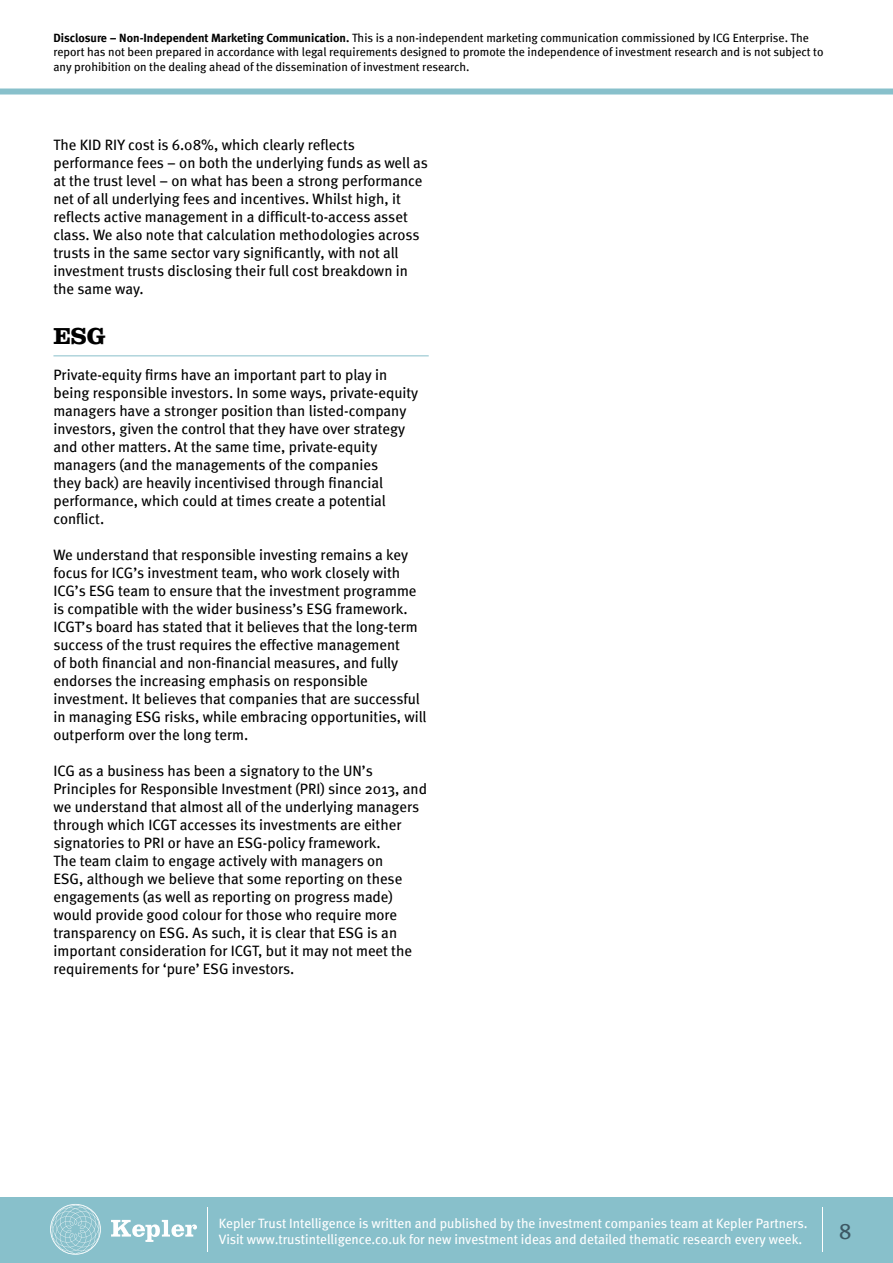
<style>
.page{position:relative;width:893px;height:1263px;background:#fff}
.page>*{position:absolute;margin:0;border:0;box-sizing:border-box;transform-origin:0 0}
.t1{font:700 24px "Clarendon LT Std";color:#000}
.t2{font:22.5px "Meta";color:#3d5864}
.t3{font:15px/18px "Meta";color:#000}
.t4{font:13.5px/16.2px "Meta";color:#fff}
.t5{font:12px/14.4px "Meta";color:#000}
.s1{font-family:"Meta Bold LF"}
</style>
<div class="page">
<div style="left:0;top:1197px;width:893px;height:66px;background:#88c0cb"></div>
<svg style="left:111px;top:1220px;width:86px;height:22px"></svg>
<svg style="left:50px;top:1204px;width:51px;height:51px"></svg>
<hr style="left:207px;top:1207px;width:1px;height:44px;background:#fff">
<div style="left:0;top:89px;width:893px;height:6px;background:#88c0cb"></div>
<hr style="left:822px;top:1207px;width:1px;height:44px;background:#fff">
<hr style="left:53px;top:355px;width:376px;height:1px;background:#88c0cb">
<p class="t5" style="left:53px;top:30px;width:771px"><span class="s1">Disclosure – Non-Independent Marketing Communication.</span> This is a non-independent marketing communication commissioned by ICG Enterprise. The report has not been prepared in accordance with legal requirements designed to promote the independence of investment research and is not subject to any prohibition on the dealing ahead of the dissemination of investment research.</p>
<p class="t3" style="left:53px;top:136px;width:376px">The KID RIY cost is 6.08%, which clearly reflects performance fees – on both the underlying funds as well as at the trust level – on what has been a strong performance net of all underlying fees and incentives. Whilst high, it reflects active management in a difficult-to-access asset class. We also note that calculation methodologies across trusts in the same sector vary significantly, with not all investment trusts disclosing their full cost breakdown in the same way.</p>
<h1 class="t1" style="left:53px;top:322px;width:54px">ESG</h1>
<p class="t3" style="left:53px;top:366px;width:366px">Private-equity firms have an important part to play in being responsible investors. In some ways, private-equity managers have a stronger position than listed-company investors, given the control that they have over strategy and other matters. At the same time, private-equity managers (and the managements of the companies<br>they back) are heavily incentivised through financial performance, which could at times create a potential conflict.</p>
<p class="t3" style="left:53px;top:546px;width:375px">We understand that responsible investing remains a key focus for ICG’s investment team, who work closely with ICG’s ESG team to ensure that the investment programme is compatible with the wider business’s ESG framework.<br>ICGT’s board has stated that it believes that the long-term success of the trust requires the effective management<br>of both financial and non-financial measures, and fully endorses the increasing emphasis on responsible investment. It believes that companies that are successful in managing ESG risks, while embracing opportunities, will outperform over the long term.</p>
<p class="t3" style="left:53px;top:762px;width:375px">ICG as a business has been a signatory to the UN’s Principles for Responsible Investment (PRI) since 2013, and we understand that almost all of the underlying managers through which ICGT accesses its investments are either signatories to PRI or have an ESG-policy framework.<br>The team claim to engage actively with managers on<br>ESG, although we believe that some reporting on these engagements (as well as reporting on progress made) would provide good colour for those who require more transparency on ESG. As such, it is clear that ESG is an important consideration for ICGT, but it may not meet the requirements for ‘pure’ ESG investors.</p>
<p class="t4" style="left:219px;top:1214px;width:590px">Kepler Trust Intelligence is written and published by the investment companies team at Kepler Partners.<br>Visit www.trustintelligence.co.uk for new investment ideas and detailed thematic research every week.</p>
<h2 class="t2" style="left:839px;top:1218px;width:14px">8</h2>
</div>
